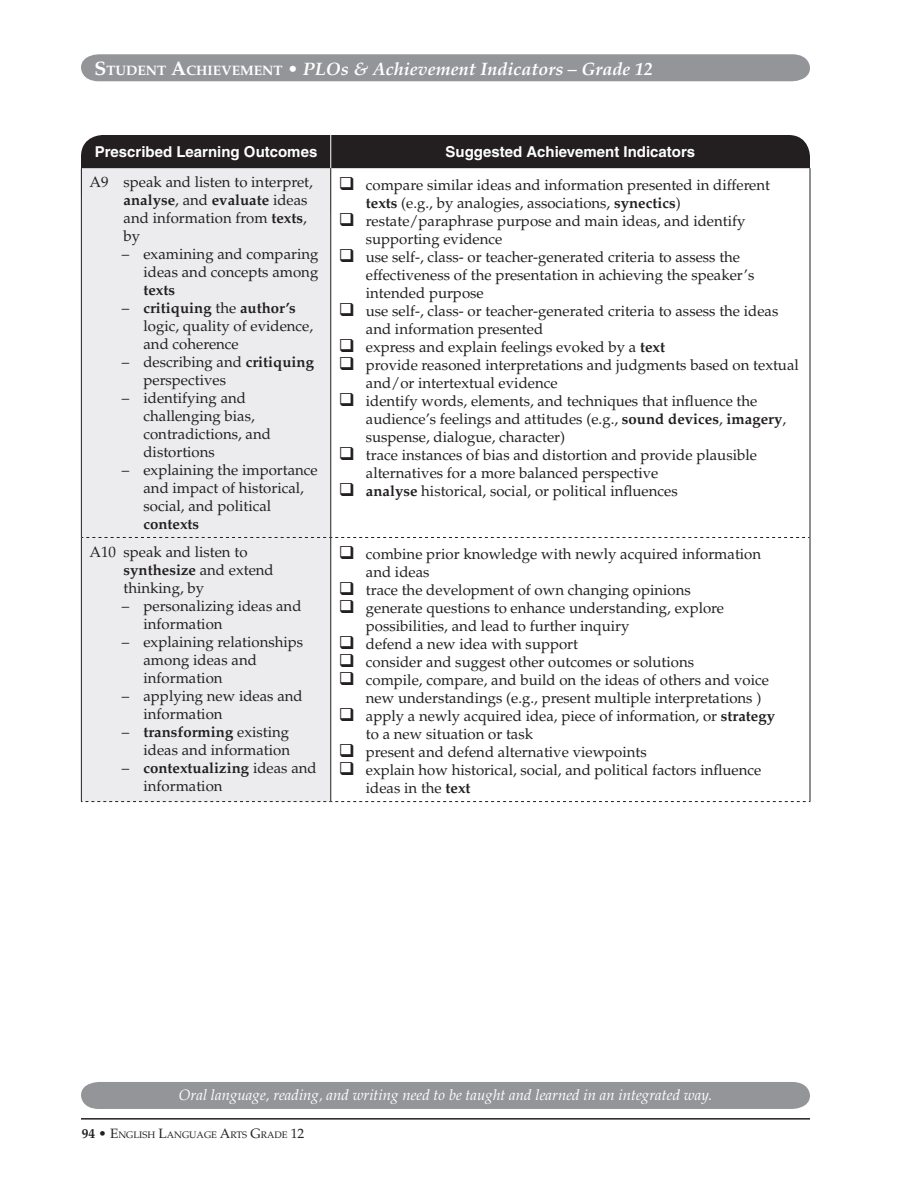
<style>
.page{position:relative;width:918px;height:1188px;background:#fff}
.page>*{position:absolute;margin:0;border:0;box-sizing:border-box;transform-origin:0 0}
.t1{font:italic 700 18px "Palatino";color:#fff}
.t2{font:15px/18px "Palatino";color:#231f20}
.t3{font:italic 15px "Palatino";color:#fff}
.t4{font:700 15px "Helvetica";color:#fff}
.t5{font:700 15px "Palatino";color:#231f20}
.t6{font:9.45px "Palatino";color:#231f20}
.s1{font-style:normal;font-size:19.5px}
.s2{font-style:normal;font-size:13.65px}
.s3{font-style:normal}
.s4{font-weight:700}
.s5{font-weight:700;font-size:13.5px}
.s6{font-size:13.5px}
</style>
<div class="page">
<div style="left:81px;top:54px;width:729px;height:27px;background:#939598"></div>
<div style="left:81px;top:1082px;width:729px;height:27px;background:#939598"></div>
<hr style="left:81px;top:1118px;width:729px;height:2px;background:#231f20">
<div style="left:81px;top:135px;width:729px;height:78px;background:#231f20;border-radius:22px"></div>
<div style="left:82px;top:168px;width:248px;height:633px;background:#ececee"></div>
<svg style="left:331px;top:168px;width:479px;height:633px"></svg>
<svg style="left:82px;top:537px;width:728px;height:1px"></svg>
<hr style="left:81px;top:537px;width:1px;height:264px;background:#231f20">
<hr style="left:330px;top:538px;width:1px;height:263px;background:#231f20">
<hr style="left:810px;top:537px;width:1px;height:264px;background:#231f20">
<svg style="left:81px;top:801px;width:729px;height:1px"></svg>
<hr style="left:330px;top:135px;width:1px;height:33px;background:#fff">
<hr style="left:81px;top:168px;width:1px;height:369px;background:#231f20">
<hr style="left:330px;top:168px;width:1px;height:369px;background:#231f20">
<hr style="left:810px;top:168px;width:1px;height:369px;background:#231f20">
<p class="t1" style="left:94px;top:58px;width:560px"><span class="s1">S</span> <span class="s2">tudent</span> <span class="s1">A</span><span class="s2">chievement</span> <span class="s3">•</span> PLOs &amp; Achievement Indicators – Grade 12</p>
<p class="t4" style="left:95px;top:143px;width:224px">Prescribed Learning Outcomes</p>
<p class="t4" style="left:446px;top:143px;width:251px">Suggested Achievement Indicators</p>
<p class="t2" style="left:124px;top:174px;width:191px;text-indent:-34px">A9 speak and listen to interpret, <span class="s4">analyse</span>, and <span class="s4">evaluate</span> ideas and information from <span class="s4">texts</span>, by</p>
<p class="t2" style="left:122px;top:246px;width:198px;text-align:right">– examining and comparing ideas and concepts among</p>
<p class="t5" style="left:143px;top:282px;width:33px">texts</p>
<p class="t2" style="left:143px;top:300px;width:171px;text-indent:-22px">– <span class="s4">critiquing</span> the <span class="s4">author’s </span>logic, quality of evidence, and coherence</p>
<p class="t2" style="left:143px;top:354px;width:172px;text-indent:-22px">– describing and <span class="s4">critiquing </span>perspectives</p>
<p class="t2" style="left:143px;top:390px;width:129px;text-indent:-22px">– identifying and challenging bias, contradictions, and distortions</p>
<p class="t2" style="left:143px;top:462px;width:176px;text-indent:-22px">– explaining the importance and impact of historical, social, and political</p>
<p class="t5" style="left:143px;top:516px;width:57px">contexts</p>
<p class="t2" style="left:366px;top:176px;width:406px;text-indent:-27px">❑ compare similar ideas and information presented in different <span class="s4">texts</span> (e.g., by analogies, associations, <span class="s4">synectics</span>)</p>
<p class="t2" style="left:366px;top:212px;width:381px;text-indent:-27px">❑ restate/paraphrase purpose and main ideas, and identify supporting evidence</p>
<p class="t2" style="left:366px;top:248px;width:390px;text-indent:-27px">❑ use self-, class- or teacher-generated criteria to assess the effectiveness of the presentation in achieving the speaker’s intended purpose</p>
<p class="t2" style="left:366px;top:302px;width:414px;text-indent:-27px">❑ use self-, class- or teacher-generated criteria to assess the ideas and information presented</p>
<p class="t2" style="left:339px;top:338px;width:328px">❑ express and explain feelings evoked by a <span class="s4">text</span></p>
<p class="t2" style="left:366px;top:356px;width:435px;text-indent:-27px">❑ provide reasoned interpretations and judgments based on textual and/or intertextual evidence</p>
<p class="t2" style="left:366px;top:392px;width:422px;text-indent:-27px">❑ identify words, elements, and techniques that influence the audience’s feelings and attitudes (e.g., <span class="s4">sound devices</span>, <span class="s4">imagery</span>, suspense, dialogue, character)</p>
<p class="t2" style="left:366px;top:446px;width:393px;text-indent:-27px">❑ trace instances of bias and distortion and provide plausible alternatives for a more balanced perspective</p>
<p class="t2" style="left:339px;top:482px;width:340px">❑ <span class="s4">analyse</span> historical, social, or political influences</p>
<p class="t2" style="left:124px;top:543px;width:152px;text-indent:-34px">A10 speak and listen to <span class="s4">synthesize</span> and extend thinking, by</p>
<p class="t2" style="left:143px;top:597px;width:160px;text-indent:-22px">– personalizing ideas and information</p>
<p class="t2" style="left:143px;top:633px;width:161px;text-indent:-22px">– explaining relationships among ideas and information</p>
<p class="t2" style="left:143px;top:687px;width:161px;text-indent:-22px">– applying new ideas and information</p>
<p class="t2" style="left:122px;top:723px;width:170px;text-align:right">– <span class="s4">transforming</span> existing ideas and information</p>
<p class="t2" style="left:143px;top:759px;width:175px;text-indent:-22px">– <span class="s4">contextualizing</span> ideas and information</p>
<p class="t2" style="left:366px;top:546px;width:397px;text-indent:-27px">❑ combine prior knowledge with newly acquired information and ideas</p>
<p class="t2" style="left:339px;top:582px;width:354px">❑ trace the development of own changing opinions</p>
<p class="t2" style="left:366px;top:600px;width:360px;text-indent:-27px">❑ generate questions to enhance understanding, explore possibilities, and lead to further inquiry</p>
<p class="t2" style="left:339px;top:636px;width:241px">❑ defend a new idea with support</p>
<p class="t2" style="left:339px;top:654px;width:357px">❑ consider and suggest other outcomes or solutions</p>
<p class="t2" style="left:366px;top:672px;width:405px;text-indent:-27px">❑ compile, compare, and build on the ideas of others and voice new understandings (e.g., present multiple interpretations )</p>
<p class="t2" style="left:366px;top:708px;width:411px;text-indent:-27px">❑ apply a newly acquired idea, piece of information, or <span class="s4">strategy </span>to a new situation or task</p>
<p class="t2" style="left:339px;top:744px;width:309px">❑ present and defend alternative viewpoints</p>
<p class="t2" style="left:366px;top:762px;width:397px;text-indent:-27px">❑ explain how historical, social, and political factors influence ideas in the <span class="s4">text</span></p>
<p class="t3" style="left:179px;top:1086px;width:535px">Oral language, reading, and writing need to be taught and learned in an integrated way.</p>
<p class="t6" style="left:82px;top:1129px;width:224px"><span class="s5">94</span> <span class="s6">• E</span>nglish <span class="s6">L</span>anguage <span class="s6">A</span>rts <span class="s6">G</span>rade <span class="s6">12</span></p>
</div>
